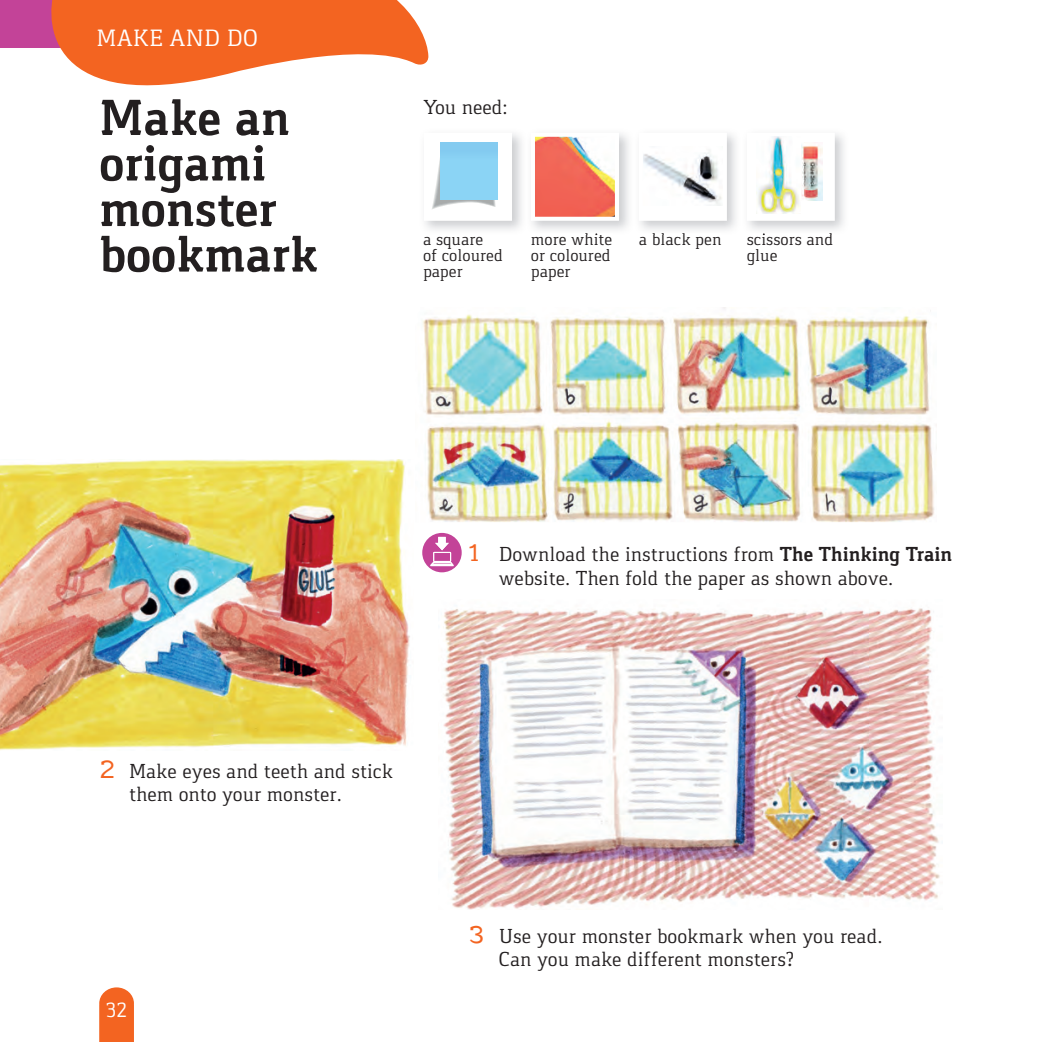
<style>
.page{position:relative;width:1042px;height:1042px;background:#fff}
.page>*{position:absolute;margin:0;border:0;box-sizing:border-box;transform-origin:0 0}
.t1{font:700 52.5px/45.5px "Gaspar";color:#231f20}
.t2{font:24.5px "Gaspar";letter-spacing:.005em;color:#fff}
.t3{font:22.75px "Gaspar";color:#fff}
.t4{font:21px/23.1px "Gaspar";color:#231f20}
.t5{font:17.5px/15.8px "Gaspar";color:#231f20}
.s1{font-family:"leggimi";font-size:31.5px;color:#f36421}
.s2{font-weight:700}
</style>
<div class="page">
<svg style="left:99px;top:987px;width:35px;height:55px"></svg>
<div style="left:0;top:0;width:379px;height:47px;background:#c34398"></div>
<svg style="left:39px;top:0;width:390px;height:86px;fill:#f36421"></svg>
<img style="left:652px;top:233px;width:33px;height:2px">
<svg style="left:641px;top:141px;width:86px;height:80px"></svg>
<svg style="left:749px;top:136px;width:86px;height:85px"></svg>
<svg style="left:533px;top:136px;width:86px;height:85px"></svg>
<svg style="left:426px;top:142px;width:86px;height:79px"></svg>
<div style="left:440px;top:142px;width:57px;height:57px;background:#8bd4f5"></div>
<img style="left:800px;top:143px;width:22px;height:57px">
<img style="left:756px;top:137px;width:44px;height:76px">
<svg style="left:422px;top:533px;width:40px;height:39px"></svg>
<img style="left:422px;top:308px;width:512px;height:214px">
<img style="left:443px;top:608px;width:497px;height:301px">
<img style="left:0;top:460px;width:410px;height:290px">
<p class="t2" style="left:97px;top:24px;width:163px">MAKE AND DO</p>
<h1 class="t1" style="left:99px;top:95px;width:220px">Make an origami monster bookmark</h1>
<p class="t4" style="left:423px;top:95px;width:86px">You need:</p>
<p class="t5" style="left:423px;top:231px;width:81px">a square<br>of coloured paper</p>
<p class="t5" style="left:531px;top:231px;width:83px;text-align:justify">more white or coloured paper</p>
<p class="t5" style="left:639px;top:231px;width:84px">a black pen</p>
<p class="t5" style="left:747px;top:231px;width:88px">scissors and glue</p>
<p class="t4" style="left:129px;top:760px;width:265px;text-indent:-30px"><span class="s1">2</span> Make eyes and teeth and stick them onto your monster.</p>
<p class="t3" style="left:106px;top:997px;width:23px">32</p>
<p class="t4" style="left:499px;top:543px;width:455px;text-indent:-30px"><span class="s1">1</span> Download the instructions from <span class="s2">The Thinking Train </span>website. Then fold the paper as shown above.</p>
<p class="t4" style="left:499px;top:924px;width:385px;text-indent:-30px"><span class="s1">3</span> Use your monster bookmark when you read.<br>Can you make different monsters?</p>
</div>
